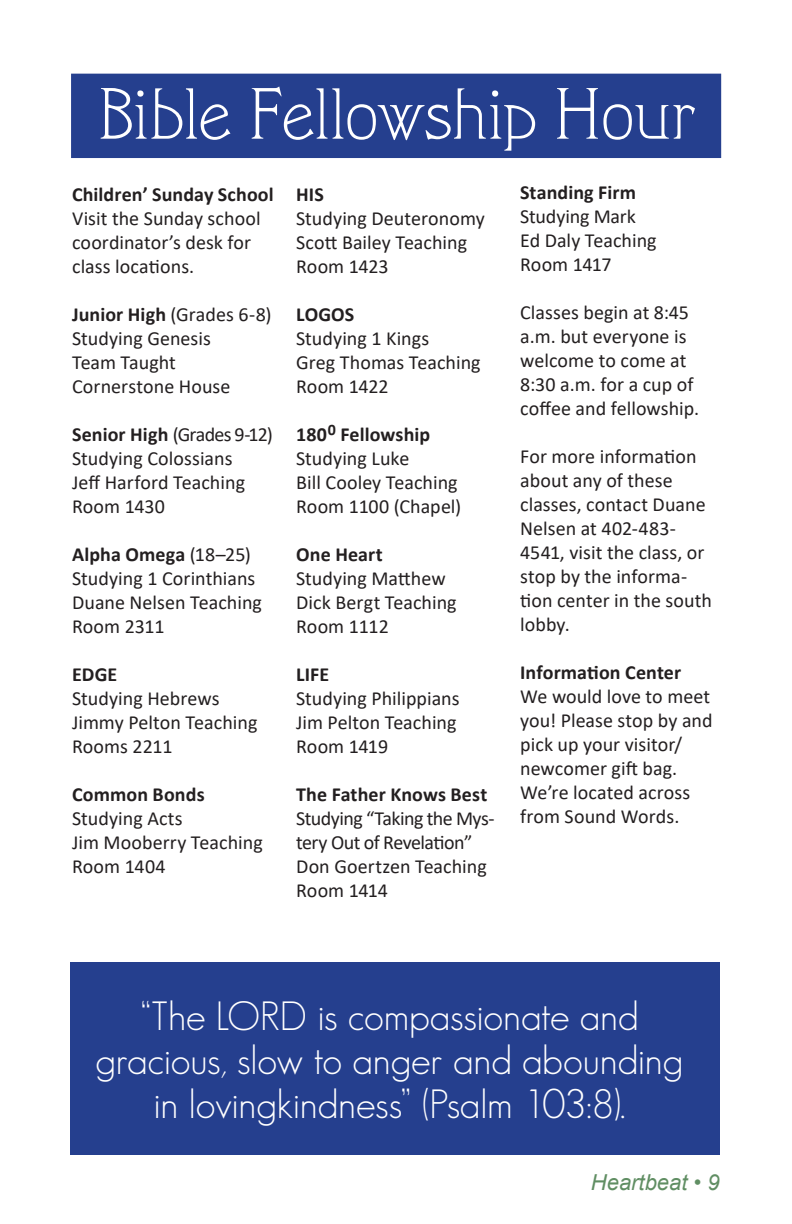
<style>
.page{position:relative;width:792px;height:1224px;background:#fff}
.page>*{position:absolute;margin:0;border:0;box-sizing:border-box;transform-origin:0 0}
.t1{font:68px "CAC Camelot";letter-spacing:-.02em;color:#fff}
.sunday_lineup{font:300 40px/44px "Geosans";letter-spacing:-.01em;color:#fff;text-align:center}
.t2{font:italic 22px "Arial";color:#608e63}
.t3{font:20px/24px "Calibri";color:#231f20}
.t4{font:700 20px "Calibri";letter-spacing:.005em;color:#231f20}
.t5{font:20px/24px "Calibri";letter-spacing:-.03em;color:#231f20}
.t6{font:20px "Calibri";letter-spacing:-.04em;color:#231f20}
.s1{font-weight:700}
</style>
<div class="page">
<div style="left:71px;top:74px;width:650px;height:84px;background:#253f8e"></div>
<div style="left:71px;top:962px;width:649px;height:193px;background:#253f8e"></div>
<p class="t1" style="left:98px;top:72px;width:598px">Bible Fellowship Hour</p>
<p class="t4" style="left:296px;top:180px;width:29px">HIS</p>
<p class="t3" style="left:296px;top:206px;width:190px">Studying Deuteronomy</p>
<p class="t3" style="left:296px;top:230px;width:173px">Scott Bailey Teaching</p>
<p class="t3" style="left:296px;top:254px;width:94px">Room 1423</p>
<p class="t4" style="left:296px;top:300px;width:60px">LOGOS</p>
<p class="t3" style="left:296px;top:326px;width:135px">Studying 1 Kings</p>
<p class="t3" style="left:296px;top:350px;width:186px">Greg Thomas Teaching</p>
<p class="t3" style="left:296px;top:374px;width:94px">Room 1422</p>
<p class="t4" style="left:296px;top:420px;width:136px">180<sup>0</sup> Fellowship</p>
<p class="t3" style="left:296px;top:446px;width:115px">Studying Luke</p>
<p class="t3" style="left:296px;top:470px;width:163px">Bill Cooley Teaching</p>
<p class="t3" style="left:296px;top:494px;width:167px">Room 1100 (Chapel)</p>
<p class="t4" style="left:296px;top:540px;width:88px">One Heart</p>
<p class="t3" style="left:296px;top:566px;width:151px">Studying Matthew</p>
<p class="t3" style="left:296px;top:590px;width:162px">Dick Bergt Teaching</p>
<p class="t3" style="left:296px;top:614px;width:94px">Room 1112</p>
<p class="t4" style="left:296px;top:660px;width:35px">LIFE</p>
<p class="t3" style="left:296px;top:686px;width:165px">Studying Philippians</p>
<p class="t3" style="left:296px;top:710px;width:162px">Jim Pelton Teaching</p>
<p class="t3" style="left:296px;top:734px;width:94px">Room 1419</p>
<p class="t4" style="left:296px;top:780px;width:193px">The Father Knows Best</p>
<p class="t5" style="left:296px;top:806px;width:200px">Studying “Taking the Mys&shy;tery Out of Revelation”</p>
<p class="t3" style="left:296px;top:854px;width:192px">Don Goertzen Teaching</p>
<p class="t3" style="left:296px;top:878px;width:93px">Room 1414</p>
<p class="t4" style="left:520px;top:178px;width:117px">Standing Firm</p>
<p class="t3" style="left:520px;top:204px;width:117px">Studying Mark</p>
<p class="t3" style="left:520px;top:228px;width:138px">Ed Daly Teaching</p>
<p class="t3" style="left:520px;top:252px;width:93px">Room 1417</p>
<p class="t3" style="left:520px;top:300px;width:181px">Classes begin at 8:45 a.m. but everyone is welcome to come at<br>8:30 a.m. for a cup of coffee and fellowship.</p>
<p class="t3" style="left:520px;top:444px;width:193px">For more information about any of these classes, contact Duane<br>Nelsen at 402-483-<br>4541, visit the class, or stop by the informa&shy;tion center in the south lobby.</p>
<p class="t4" style="left:520px;top:658px;width:163px">Information Center</p>
<p class="t3" style="left:520px;top:684px;width:194px">We would love to meet you! Please stop by and pick up your visitor/ newcomer gift bag.<br>We’re located across from Sound Words.</p>
<p class="t4" style="left:72px;top:180px;width:203px">Children’ Sunday School</p>
<p class="t3" style="left:72px;top:206px;width:190px">Visit the Sunday school coordinator’s desk for class locations.</p>
<p class="t3" style="left:72px;top:302px;width:201px"><span class="s1">Junior High</span> (Grades 6-8)</p>
<p class="t3" style="left:72px;top:326px;width:140px">Studying Genesis</p>
<p class="t3" style="left:72px;top:350px;width:105px">Team Taught</p>
<p class="t3" style="left:72px;top:374px;width:160px">Cornerstone House</p>
<p class="t6" style="left:72px;top:420px;width:202px"><span class="s1">Senior High</span> (Grades 9-12)</p>
<p class="t3" style="left:72px;top:446px;width:162px">Studying Colossians</p>
<p class="t3" style="left:72px;top:470px;width:175px">Jeff Harford Teaching</p>
<p class="t3" style="left:72px;top:494px;width:94px">Room 1430</p>
<p class="t3" style="left:72px;top:542px;width:185px"><span class="s1">Alpha Omega</span> (18–25)<br>Studying 1 Corinthians</p>
<p class="t3" style="left:72px;top:590px;width:191px">Duane Nelsen Teaching</p>
<p class="t3" style="left:72px;top:614px;width:94px">Room 2311</p>
<p class="t4" style="left:72px;top:660px;width:47px">EDGE</p>
<p class="t3" style="left:72px;top:686px;width:149px">Studying Hebrews</p>
<p class="t3" style="left:72px;top:710px;width:187px">Jimmy Pelton Teaching</p>
<p class="t3" style="left:72px;top:734px;width:102px">Rooms 2211</p>
<p class="t4" style="left:72px;top:780px;width:134px">Common Bonds</p>
<p class="t3" style="left:72px;top:806px;width:112px">Studying Acts</p>
<p class="t3" style="left:72px;top:830px;width:192px">Jim Mooberry Teaching</p>
<p class="t3" style="left:72px;top:854px;width:95px">Room 1404</p>
<p class="sunday_lineup" style="left:96px;top:994px;width:589px">“The LORD is compassionate and gracious, slow to anger and abounding in lovingkindness” (Psalm 103:8).</p>
<p class="t2" style="left:591px;top:1168px;width:130px">Heartbeat • 9</p>
</div>
